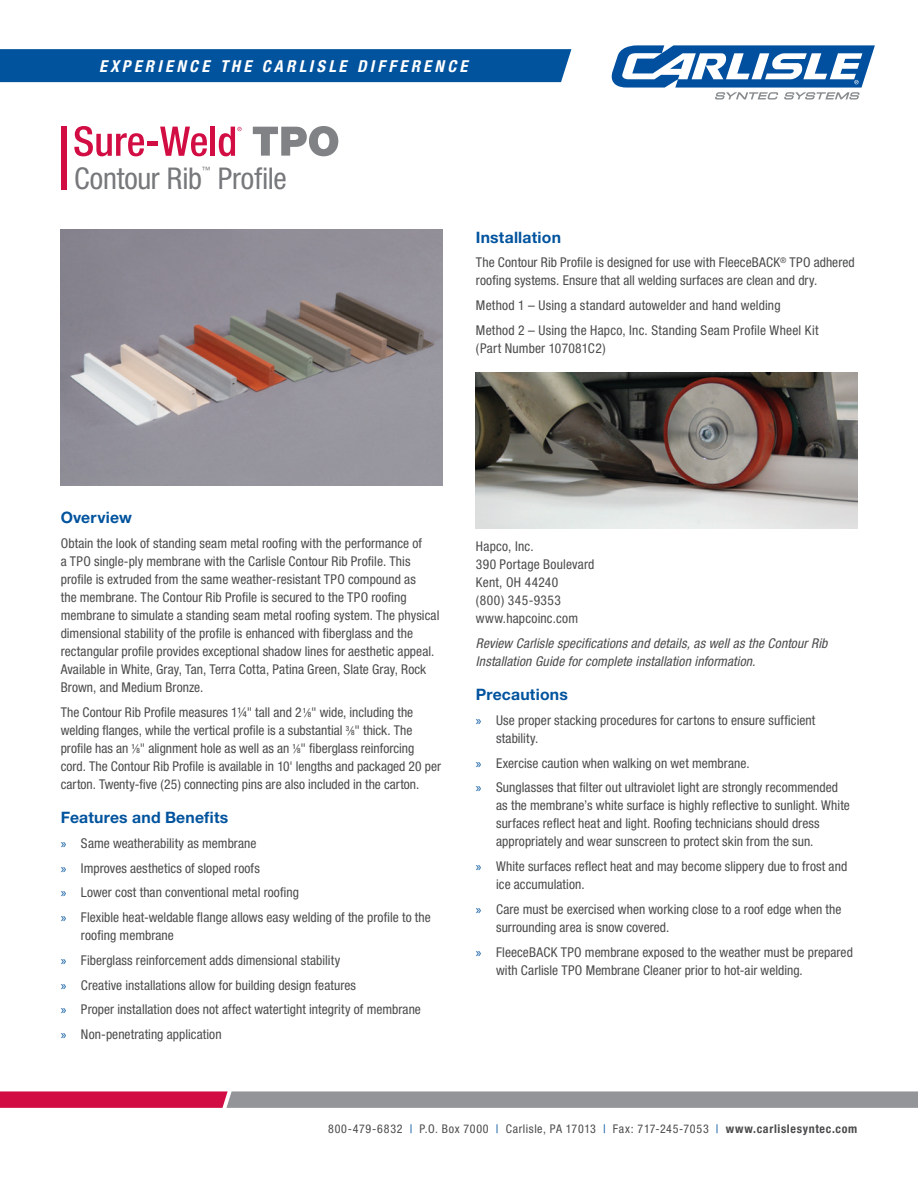
<style>
.page{position:relative;width:918px;height:1188px;background:#fff}
.page>*{position:absolute;margin:0;border:0;box-sizing:border-box;transform-origin:0 0}
.t1{font:condensed 30px "Helvetica Neue";letter-spacing:-.005em;color:#76787b}
.t2{font:italic 700 condensed 16.5px "Helvetica Neue";letter-spacing:.205em;color:#fff}
.t3{font:700 15.75px "Helvetica Neue";letter-spacing:.01em;color:#01539e}
.t4{font:condensed 13.5px/18px "Helvetica Neue";letter-spacing:.005em;color:#4b4c4d}
.t5{font:italic condensed 13.5px/18px "Helvetica Neue";letter-spacing:.01em;color:#4b4c4d}
.t6{font:condensed 12px "Helvetica Neue";letter-spacing:.05em;color:#4b4c4d}
.t7{font:condensed 8.7px "Helvetica Neue";color:#76787b}
.s1{font-size:12px}
.s2{font-weight:500;font-size:7.2px}
.s3{font-family:"Myriad Pro";font-stretch:normal;color:#01539e}
.s4{color:#01539e}
.s5{font-weight:700}
</style>
<div class="page">
<svg style="left:0;top:1091px;width:918px;height:17px;background:#a67887"></svg>
<div style="left:0;top:49px;width:571px;height:33px;background:#01539e"></div>
<svg style="left:612px;top:45px;width:263px;height:55px"></svg>
<svg style="left:253px;top:126px;width:85px;height:30px"></svg>
<svg style="left:74px;top:126px;width:70px;height:30px"></svg>
<hr style="left:147px;top:142px;width:11px;height:4px;background:#d20d44">
<svg style="left:160px;top:127px;width:47px;height:29px"></svg>
<hr style="left:211px;top:127px;width:4px;height:29px;background:#d20d44">
<svg style="left:219px;top:127px;width:23px;height:29px"></svg>
<div style="left:61px;top:126px;width:6px;height:64px;background:#d20d44"></div>
<img style="left:61px;top:230px;width:381px;height:256px">
<img style="left:476px;top:373px;width:381px;height:155px">
<p class="t2" style="left:99px;top:56px;width:370px">EXPERIENCE THE CARLISLE DIFFERENCE</p>
<h1 class="t1" style="left:74px;top:161px;width:129px">Contour Rib</h1>
<p class="t7" style="left:202px;top:165px;width:10px">™</p>
<h1 class="t1" style="left:218px;top:161px;width:71px">Profile</h1>
<p class="t3" style="left:476px;top:227px;width:87px">Installation</p>
<p class="t4" style="left:476px;top:253px;width:380px">The Contour Rib Profile is designed for use with FleeceBACK<sup>®</sup> TPO adhered roofing systems. Ensure that all welding surfaces are clean and dry.</p>
<p class="t4" style="left:476px;top:293px;width:344px;line-height:24.8px">Method 1 – Using a standard autowelder and hand welding<br>Method 2 – Using the Hapco, Inc. Standing Seam Profile Wheel Kit</p>
<p class="t4" style="left:476px;top:339px;width:131px">(Part Number 107081C2)</p>
<p class="t3" style="left:61px;top:508px;width:73px">Overview</p>
<p class="t4" style="left:61px;top:534px;width:380px">Obtain the look of standing seam metal roofing with the performance of<br>a TPO single-ply membrane with the Carlisle Contour Rib Profile. This profile is extruded from the same weather-resistant TPO compound as<br>the membrane. The Contour Rib Profile is secured to the TPO roofing membrane to simulate a standing seam metal roofing system. The physical dimensional stability of the profile is enhanced with fiberglass and the rectangular profile provides exceptional shadow lines for aesthetic appeal.<br>Available in White, Gray, Tan, Terra Cotta, Patina Green, Slate Gray, Rock Brown, and Medium Bronze.</p>
<p class="t4" style="left:61px;top:703px;width:382px">The Contour Rib Profile measures 1¼" tall and 2 <sup>1</sup><span class="s1">⁄</span><span class="s2">8</span>" wide, including the welding flanges, while the vertical profile is a substantial <sup>3</sup><span class="s1">⁄</span><span class="s2">8</span>" thick. The profile has an <sup>1</sup><span class="s1">⁄</span><span class="s2">8</span>" alignment hole as well as an <sup>1</sup><span class="s1">⁄</span><span class="s2">8</span>" fiberglass reinforcing cord. The Contour Rib Profile is available in 10' lengths and packaged 20 per carton. Twenty-five (25) connecting pins are also included in the carton.</p>
<p class="t3" style="left:61px;top:808px;width:169px">Features and Benefits</p>
<p class="t4" style="left:61px;top:831px;width:372px;line-height:24.8px"><span class="s3">»</span> Same weatherability as membrane<br><span class="s3">»</span> Improves aesthetics of sloped roofs<br><span class="s3">»</span> Lower cost than conventional metal roofing<br><span class="s3">»</span> Flexible heat-weldable flange allows easy welding of the profile to the</p>
<p class="t4" style="left:61px;top:923px;width:362px;line-height:24.8px;text-indent:20px">roofing membrane<br><span class="s3">»</span> Fiberglass reinforcement adds dimensional stability<br><span class="s3">»</span> Creative installations allow for building design features<br><span class="s3">»</span> Proper installation does not affect watertight integrity of membrane <span class="s3">»</span> Non-penetrating application</p>
<p class="t4" style="left:476px;top:537px;width:120px">Hapco, Inc.<br>390 Portage Boulevard<br>Kent, OH 44240<br>(800) 345-9353 www.hapcoinc.com</p>
<p class="t5" style="left:476px;top:634px;width:353px">Review Carlisle specifications and details, as well as the Contour Rib<br>Installation Guide for complete installation information.</p>
<p class="t3" style="left:476px;top:685px;width:94px">Precautions</p>
<p class="t4" style="left:496px;top:711px;width:321px;text-indent:-20px"><span class="s3">»</span> Use proper stacking procedures for cartons to ensure sufficient stability.</p>
<p class="t4" style="left:476px;top:750px;width:364px;line-height:24.8px"><span class="s3">»</span> Exercise caution when walking on wet membrane.<br><span class="s3">»</span> Sunglasses that filter out ultraviolet light are strongly recommended</p>
<p class="t4" style="left:496px;top:796px;width:355px">as the membrane’s white surface is highly reflective to sunlight. White surfaces reflect heat and light. Roofing technicians should dress appropriately and wear sunscreen to protect skin from the sun.</p>
<p class="t4" style="left:496px;top:857px;width:353px;text-indent:-20px"><span class="s3">»</span> White surfaces reflect heat and may become slippery due to frost and ice accumulation.</p>
<p class="t4" style="left:496px;top:900px;width:347px;text-indent:-20px"><span class="s3">»</span> Care must be exercised when working close to a roof edge when the surrounding area is snow covered.</p>
<p class="t4" style="left:496px;top:943px;width:358px;text-indent:-20px"><span class="s3">»</span> FleeceBACK TPO membrane exposed to the weather must be prepared with Carlisle TPO Membrane Cleaner prior to hot-air welding.</p>
<p class="t6" style="left:328px;top:1122px;width:531px">800-479-6832 <span class="s4">|</span> P.O. Box 7000 <span class="s4">|</span> Carlisle, PA 17013 <span class="s4">|</span> Fax: 717-245-7053 <span class="s4">|</span> <span class="s5">www.carlislesyntec.com</span></p>
</div>
